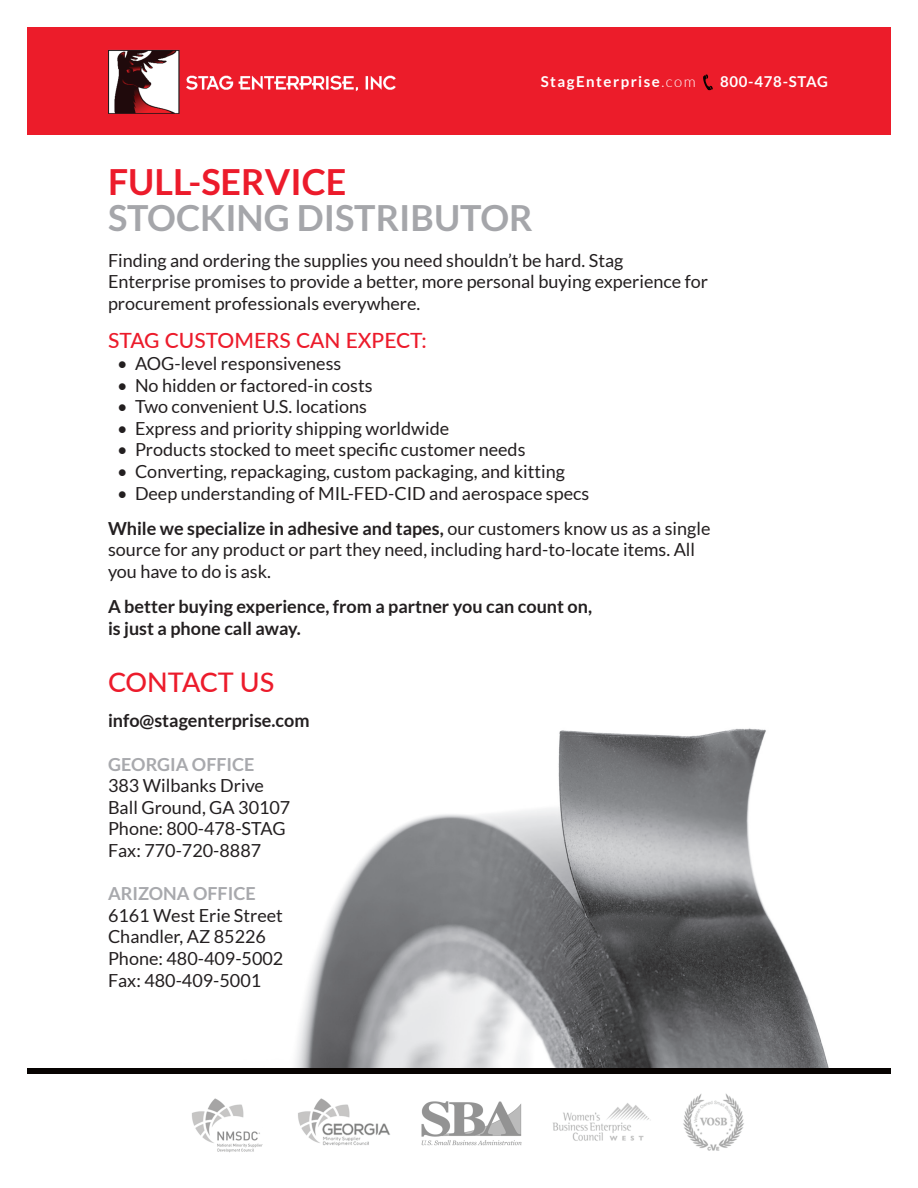
<style>
.page{position:relative;width:918px;height:1188px;background:#fff}
.page>*{position:absolute;margin:0;border:0;box-sizing:border-box;transform-origin:0 0}
.t1{font:700 36px/36px "Lato";color:#a5a6aa}
.t2{font:500 27px "Lato";color:#ec1b2b}
.t3{font:500 21px "Lato";color:#ec1b2b}
.Body{font:18px/21.6px "Lato";color:#231f20}
.Body-2{font:700 18px/21.6px "Lato";color:#231f20}
.Body-3{font:700 18px "Lato";color:#a8a9ad}
.t4{font:700 15px "Lato";letter-spacing:.1em;color:#fff}
.t5{font:700 15px "Lato";letter-spacing:.05em;color:#fff}
.s1{font-weight:300}
.s2{color:#ec1b2b}
.s3{font-weight:700}
</style>
<div class="page">
<img style="left:295px;top:728px;width:534px;height:340px">
<div style="left:27px;top:1068px;width:864px;height:6px;background:#070301"></div>
<img style="left:192px;top:1093px;width:552px;height:60px">
<div style="left:27px;top:27px;width:864px;height:108px;background:#ec1c2a"></div>
<svg style="left:703px;top:74px;width:10px;height:16px"></svg>
<p class="t4" style="left:541px;top:73px;width:157px">StagEnterprise<span class="s1">.com</span></p>
<p class="t5" style="left:720px;top:73px;width:110px">800-478-STAG</p>
<h2 class="t1" style="left:108px;top:164px;width:426px"><span class="s2">FULL-SERVICE<br></span>STOCKING DISTRIBUTOR</h2>
<p class="Body" style="left:108px;top:249px;width:602px">Finding and ordering the supplies you need shouldn’t be hard. Stag<br>Enterprise promises to provide a better, more personal buying experience for procurement professionals everywhere.</p>
<h3 class="t3" style="left:108px;top:326px;width:320px">STAG CUSTOMERS CAN EXPECT:</h3>
<p class="Body" style="left:117px;top:353px;width:226px">• AOG-level responsiveness</p>
<p class="Body" style="left:117px;top:374px;width:257px">• No hidden or factored-in costs</p>
<p class="Body" style="left:117px;top:396px;width:252px">• Two convenient U.S. locations</p>
<p class="Body" style="left:117px;top:417px;width:334px">• Express and priority shipping worldwide</p>
<p class="Body" style="left:117px;top:439px;width:410px">• Products stocked to meet specific customer needs</p>
<p class="Body" style="left:117px;top:461px;width:450px">• Converting, repackaging, custom packaging, and kitting</p>
<p class="Body" style="left:117px;top:482px;width:474px">• Deep understanding of MIL-FED-CID and aerospace specs</p>
<p class="Body" style="left:108px;top:517px;width:604px"><span class="s3">While we specialize in adhesive and tapes,</span> our customers know us as a single source for any product or part they need, including hard-to-locate items. All you have to do is ask.</p>
<p class="Body-2" style="left:108px;top:595px;width:486px">A better buying experience, from a partner you can count on, is just a phone call away.</p>
<h2 class="t2" style="left:108px;top:663px;width:168px">CONTACT US</h2>
<p class="Body-2" style="left:108px;top:710px;width:203px">info@stagenterprise.com</p>
<p class="Body-3" style="left:108px;top:754px;width:148px">GEORGIA OFFICE</p>
<p class="Body" style="left:108px;top:775px;width:158px">383 Wilbanks Drive</p>
<p class="Body" style="left:108px;top:796px;width:184px">Ball Ground, GA 30107</p>
<p class="Body" style="left:108px;top:818px;width:179px">Phone: 800-478-STAG</p>
<p class="Body" style="left:108px;top:840px;width:155px">Fax: 770-720-8887</p>
<p class="Body-3" style="left:108px;top:883px;width:149px">ARIZONA OFFICE</p>
<p class="Body" style="left:108px;top:904px;width:177px">6161 West Erie Street</p>
<p class="Body" style="left:108px;top:926px;width:160px">Chandler, AZ 85226</p>
<p class="Body" style="left:108px;top:948px;width:177px">Phone: 480-409-5002</p>
<p class="Body" style="left:108px;top:969px;width:155px">Fax: 480-409-5001</p>
</div>
